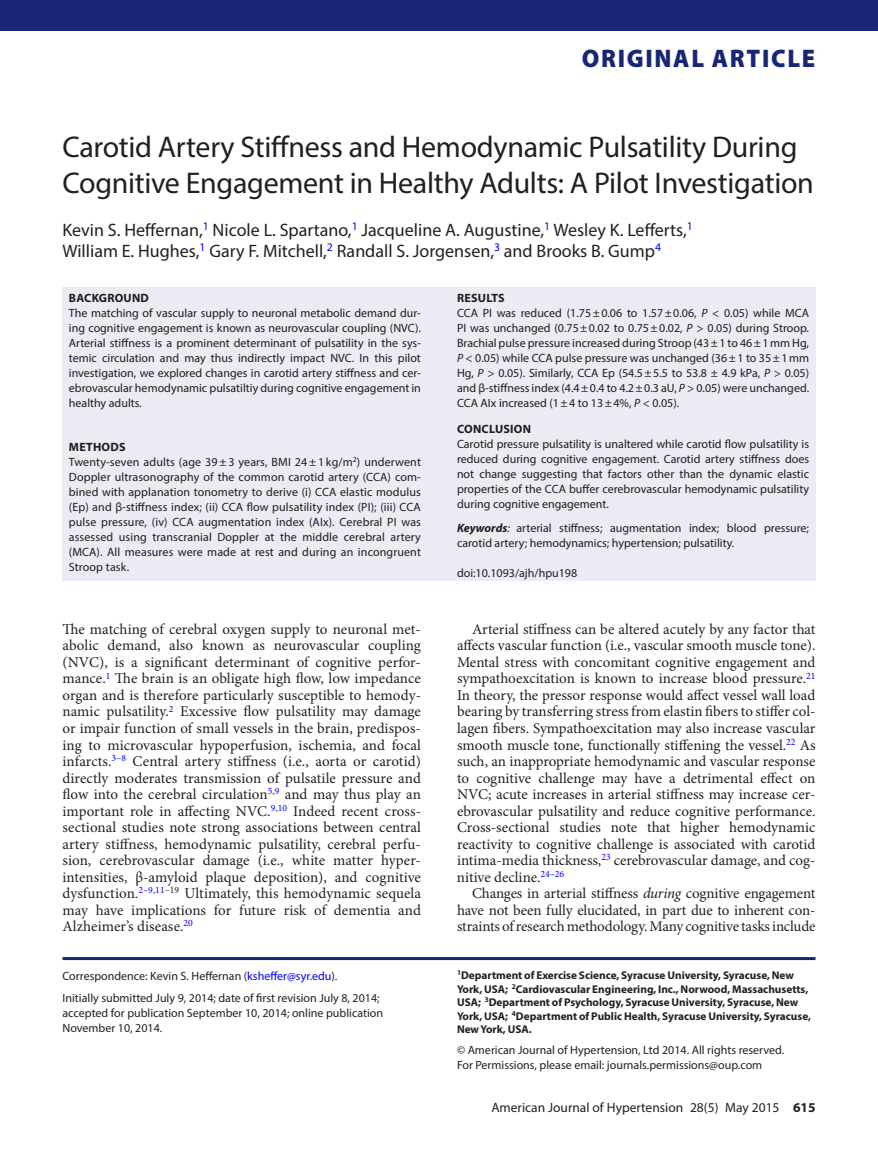
<style>
.page{position:relative;width:878px;height:1162px;background:#fff}
.page>*{position:absolute;margin:0;border:0;box-sizing:border-box;transform-origin:0 0}
.t1{font:30px/36px "Myriad Pro";letter-spacing:-.01em;color:#231f20}
.t2{font:900 25.5px "Myriad Pro";letter-spacing:.07em;color:#192575;scale:.95 1}
.t3{font:18px/21px "Myriad Pro";color:#231f20}
.t4{font:15px/16.5px "Minion Pro";letter-spacing:-.005em;color:#231f20;text-align:justify}
.t5{font:13.5px "Myriad Pro";color:#231f20}
.t6{font:12px/15px "Myriad Pro";color:#231f20}
.t7{font:700 12px "Myriad Pro";letter-spacing:.02em;color:#231f20}
.t8{font:700 11.25px/13.5px "Myriad Pro";color:#231f20}
.s1{font-weight:700}
.s2{font-style:italic}
.s3{font-weight:700;font-style:italic}
.s4{color:#00f}
</style>
<div class="page">
<div style="left:0;top:0;width:878px;height:31px;background:#192575"></div>
<div style="left:62px;top:288px;width:753px;height:293px;background:#ebebf4"></div>
<hr style="left:62px;top:957px;width:753px;height:3px;background:#192575">
<h2 class="t2" style="left:582px;top:44px;width:247px">ORIGINAL ARTICLE</h2>
<h1 class="t1" style="left:62px;top:128px;width:753px">Carotid Artery Stiffness and Hemodynamic Pulsatility During<br>Cognitive Engagement in Healthy Adults: A Pilot Investigation</h1>
<p class="t3" style="left:62px;top:219px;width:632px">Kevin S. Heffernan,<sup>1</sup> Nicole L. Spartano,<sup>1</sup> Jacqueline A. Augustine,<sup>1</sup> Wesley K. Lefferts,<sup>1<br></sup>William E. Hughes,<sup>1</sup> Gary F. Mitchell,<sup>2</sup> Randall S. Jorgensen,<sup>3</sup> and Brooks B. Gump<sup>4</sup></p>
<p class="t7" style="left:69px;top:290px;width:82px">Background</p>
<p class="t6" style="left:69px;top:305px;width:354px;text-align:justify">The matching of vascular supply to neuronal metabolic demand dur&shy;ing cognitive engagement is known as neurovascular coupling (NVC).<br>Arterial stiffness is a prominent determinant of pulsatility in the sys&shy;temic circulation and may thus indirectly impact NVC. In this pilot investigation, we explored changes in carotid artery stiffness and cer&shy;ebrovascular hemodynamic pulsatiltiy during cognitive engagement in healthy adults.</p>
<p class="t6" style="left:69px;top:439px;width:354px"><span class="s1">METHODS<br></span>Twenty-seven adults (age 39±3 years, BMI 24±1 kg/m<sup>2</sup>) underwent Doppler ultrasonography of the common carotid artery (CCA) com&shy;bined with applanation tonometry to derive (i) CCA elastic modulus (Ep) and β-stiffness index; (ii) CCA flow pulsatility index (PI); (iii) CCA pulse pressure, (iv) CCA augmentation index (AIx). Cerebral PI was assessed using transcranial Doppler at the middle cerebral artery (MCA). All measures were made at rest and during an incongruent Stroop task.</p>
<p class="t6" style="left:457px;top:290px;width:354px"><span class="s1">RESULTS<br></span>CCA PI was reduced (1.75±0.06 to 1.57±0.06, <span class="s2">P</span> &lt; 0.05) while MCA PI was unchanged (0.75±0.02 to 0.75±0.02, <span class="s2">P</span> &gt; 0.05) during Stroop.<br>Brachial pulse pressure increased during Stroop (43±1 to 46±1mm Hg, <span class="s2">P</span> &lt; 0.05) while CCA pulse pressure was unchanged (36±1 to 35±1mm Hg, <span class="s2">P</span> &gt; 0.05). Similarly, CCA Ep (54.5±5.5 to 53.8 ± 4.9 kPa, <span class="s2">P</span> &gt; 0.05) and β-stiffness index (4.4±0.4 to 4.2±0.3 aU, <span class="s2">P</span> &gt; 0.05) were unchanged.<br>CCA AIx increased (1±4 to 13±4%, <span class="s2">P</span> &lt; 0.05).</p>
<p class="t7" style="left:457px;top:421px;width:9px">CONC</p>
<p class="t7" style="left:489px;top:421px;width:34px">LUSION</p>
<p class="t6" style="left:457px;top:436px;width:354px;text-align:justify">Carotid pressure pulsatility is unaltered while carotid flow pulsatility is reduced during cognitive engagement. Carotid artery stiffness does not change suggesting that factors other than the dynamic elastic properties of the CCA buffer cerebrovascular hemodynamic pulsatility during cognitive engagement.</p>
<p class="t6" style="left:457px;top:520px;width:354px"><span class="s3">Keywords</span><span class="s2">:</span> arterial stiffness; augmentation index; blood pressure; carotid artery; hemodynamics; hypertension; pulsatility.</p>
<p class="t6" style="left:457px;top:565px;width:122px">doi:10.1093/ajh/hpu198</p>
<p class="t4" style="left:62px;top:621px;width:360px">The matching of cerebral oxygen supply to neuronal met&shy;abolic demand, also known as neurovascular coupling (NVC), is a significant determinant of cognitive perfor&shy;mance.<sup>1</sup> The brain is an obligate high flow, low impedance organ and is therefore particularly susceptible to hemody&shy;namic pulsatility.<sup>2</sup> Excessive flow pulsatility may damage or impair function of small vessels in the brain, predispos&shy;ing to microvascular hypoperfusion, ischemia, and focal infarcts.<sup>3–8</sup> Central artery stiffness (i.e., aorta or carotid) directly moderates transmission of pulsatile pressure and flow into the cerebral circulation<sup>5</sup><sup>,</sup><sup>9</sup> and may thus play an important role in affecting NVC.<sup>9</sup><sup>,</sup><sup>10</sup> Indeed recent cross&shy;sectional studies note strong associations between central artery stiffness, hemodynamic pulsatility, cerebral perfu&shy;sion, cerebrovascular damage (i.e., white matter hyper&shy;intensities, β-amyloid plaque deposition), and cognitive dysfunction.<sup>2–9</sup><sup>,</sup><sup>11</sup><sup>–19</sup> Ultimately, this hemodynamic sequela may have implications for future risk of dementia and Alzheimer’s disease.<sup>20</sup></p>
<p class="t4" style="left:457px;top:621px;width:360px;text-indent:15px">Arterial stiffness can be altered acutely by any factor that affects vascular function (i.e., vascular smooth muscle tone).<br>Mental stress with concomitant cognitive engagement and sympathoexcitation is known to increase blood pressure.<sup>21<br></sup>In theory, the pressor response would affect vessel wall load bearing by transferring stress from elastin fibers to stiffer col&shy;lagen fibers. Sympathoexcitation may also increase vascular smooth muscle tone, functionally stiffening the vessel.<sup>22</sup> As such, an inappropriate hemodynamic and vascular response to cognitive challenge may have a detrimental effect on NVC; acute increases in arterial stiffness may increase cer&shy;ebrovascular pulsatility and reduce cognitive performance.<br>Cross-sectional studies note that higher hemodynamic reactivity to cognitive challenge is associated with carotid intima-media thickness,<sup>23</sup> cerebrovascular damage, and cog&shy;nitive decline.<sup>24–26</sup></p>
<p class="t4" style="left:457px;top:885px;width:360px;text-indent:15px">Changes in arterial stiffness <span class="s2">during</span> cognitive engagement have not been fully elucidated, in part due to inherent con&shy;straints of research methodology. Many cognitive tasks include</p>
<p class="t6" style="left:62px;top:964px;width:319px;line-height:22.5px">Correspondence: Kevin S. Heffernan (<span class="s4">ksheffer@syr.edu</span>).<br>Initially submitted July 9, 2014; date of first revision July 8, 2014;</p>
<p class="t6" style="left:62px;top:1005px;width:322px">accepted for publication September 10, 2014; online publication<br>November 10, 2014.</p>
<p class="t8" style="left:457px;top:968px;width:356px"><sup>1</sup>Department of Exercise Science, Syracuse University, Syracuse, New York, USA; <sup>2</sup>Cardiovascular Engineering, Inc., Norwood, Massachusetts, USA; <sup>3</sup>Department of Psychology, Syracuse University, Syracuse, New York, USA; <sup>4</sup>Department of Public Health, Syracuse University, Syracuse, New York, USA.</p>
<p class="t6" style="left:457px;top:1042px;width:329px">© American Journal of Hypertension, Ltd 2014. All rights reserved.<br>For Permissions, please email: journals.permissions@oup.com</p>
<p class="t5" style="left:491px;top:1098px;width:326px">American Journal of Hypertension 28(5) May 2015 <span class="s1">615</span></p>
</div>
